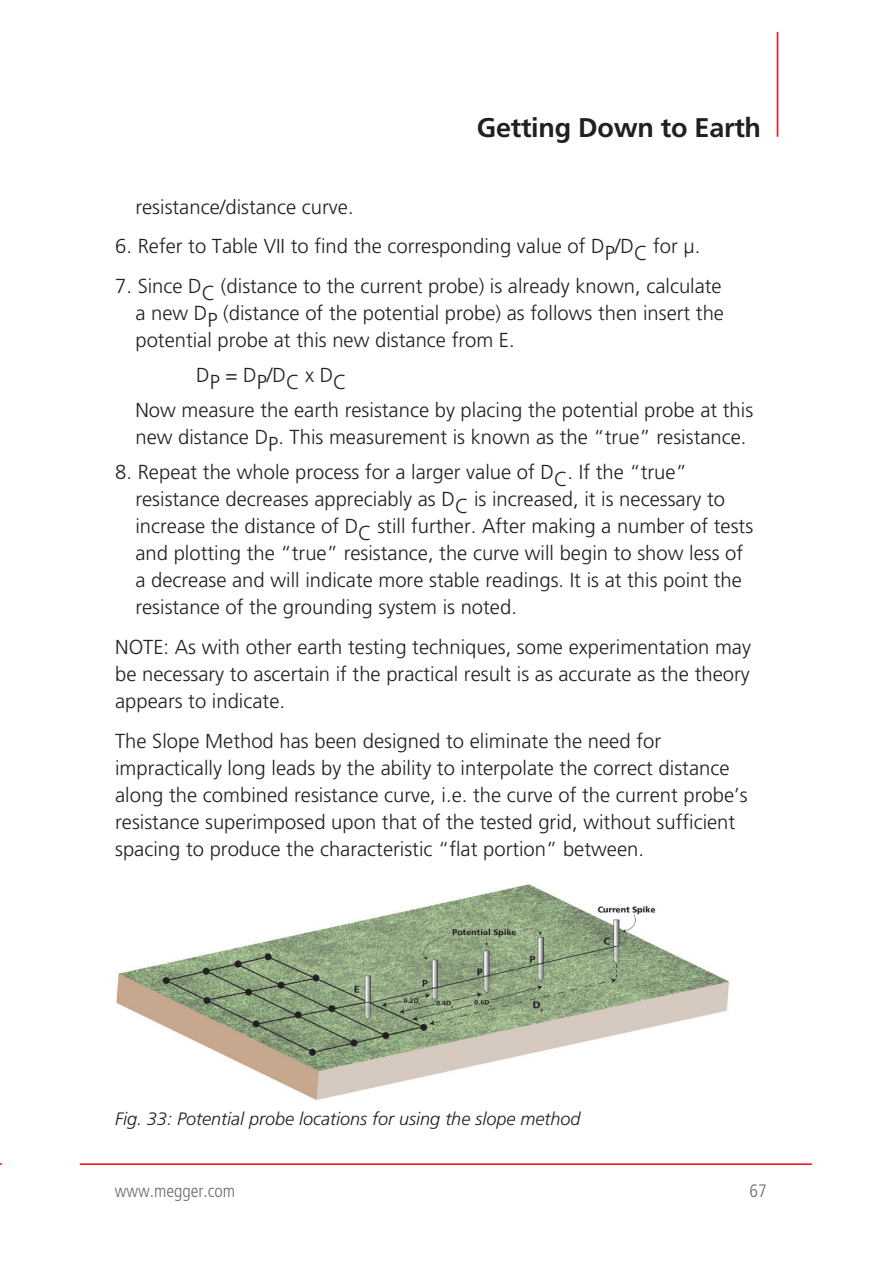
<style>
.page{position:relative;width:874px;height:1279px;background:#fff}
.page>*{position:absolute;margin:0;border:0;box-sizing:border-box;transform-origin:0 0}
.t1{font:700 27px "Frutiger LT Std";letter-spacing:-.01em;color:#231f20}
.t2{font:300 20.25px/27px "Frutiger LT Std";color:#231f20}
.t3{font:italic 300 18px "Frutiger LT Std";color:#231f20}
.t4{font:300 condensed 18px "Frutiger LT Std";color:#6c6d70}
</style>
<div class="page">
<img style="left:116px;top:884px;width:614px;height:216px">
<hr style="left:80px;top:1164px;width:732px;height:1px;background:#ee1d23">
<hr style="left:777px;top:32px;width:1px;height:105px;background:#ee1d23">
<h1 class="t1" style="left:477px;top:112px;width:286px">Getting Down to Earth</h1>
<p class="t2" style="left:135px;top:193px;width:220px">resistance/distance curve.</p>
<p class="t2" style="left:115px;top:233px;width:587px">6. Refer to Table VII to find the corresponding value of DP/DC for µ.</p>
<p class="t2" style="left:135px;top:273px;width:590px;text-align:justify;text-indent:-20px">7. Since DC (distance to the current probe) is already known, calculate a new DP (distance of the potential probe) as follows then insert the potential probe at this new distance from E.</p>
<p class="t2" style="left:135px;top:358px;width:619px;line-height:34.9px;text-indent:61px">DP = DP/DC x DC<br>Now measure the earth resistance by placing the potential probe at this</p>
<p class="t2" style="left:135px;top:424px;width:612px">new distance DP. This measurement is known as the “true” resistance.</p>
<p class="t2" style="left:135px;top:459px;width:619px;text-indent:-20px">8. Repeat the whole process for a larger value of DC. If the “true” resistance decreases appreciably as DC is increased, it is necessary to increase the distance of DC still further. After making a number of tests and plotting the “true” resistance, the curve will begin to show less of a decrease and will indicate more stable readings. It is at this point the resistance of the grounding system is noted.</p>
<p class="t2" style="left:115px;top:633px;width:637px;text-align:justify">NOTE: As with other earth testing techniques, some experimentation may be necessary to ascertain if the practical result is as accurate as the theory appears to indicate.</p>
<p class="t2" style="left:115px;top:727px;width:634px">The Slope Method has been designed to eliminate the need for impractically long leads by the ability to interpolate the correct distance along the combined resistance curve, i.e. the curve of the current probe’s resistance superimposed upon that of the tested grid, without sufficient spacing to produce the characteristic “flat portion” between.</p>
<p class="t3" style="left:115px;top:1109px;width:467px">Fig. 33: Potential probe locations for using the slope method</p>
<p class="t4" style="left:115px;top:1180px;width:122px">www.megger.com</p>
<p class="t4" style="left:749px;top:1180px;width:19px">67</p>
</div>
